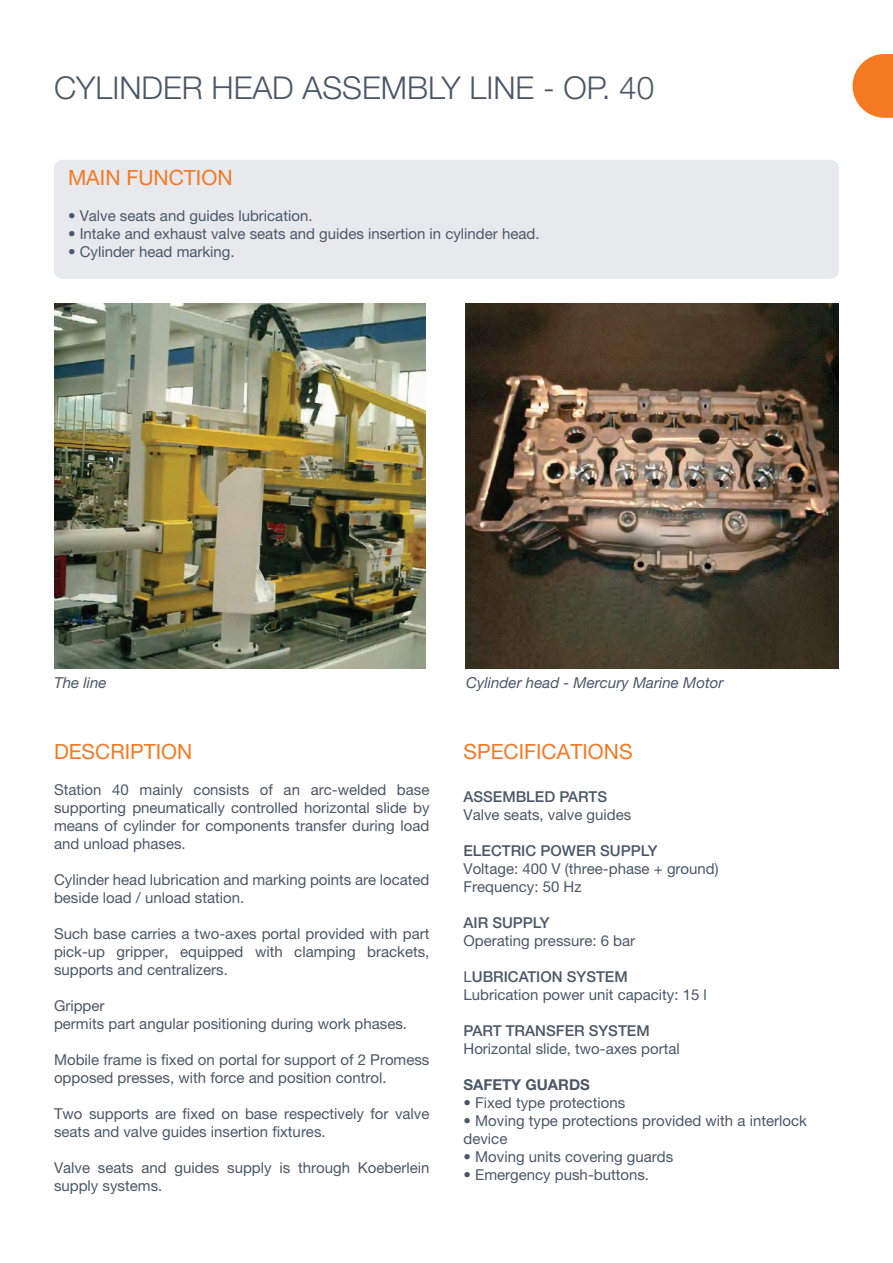
<style>
.page{position:relative;width:893px;height:1263px;background:#fff}
.page>*{position:absolute;margin:0;border:0;box-sizing:border-box;transform-origin:0 0}
.Stile_di_paragrafo_1{font:300 31.5px "Helvetica Neue LT Pro";color:#4b5767}
.Stile_di_paragrafo_1-2{font:21px "Helvetica Neue LT Pro";color:#f47921}
.Stile_di_paragrafo_1-3{font:italic 15.15px "Helvetica Neue LT Pro";color:#4b5767}
.Stile_di_paragrafo_1-4{font:15px/18px "Helvetica Neue LT Pro";color:#4b5767}
.Stile_di_paragrafo_1-5{font:500 15px "Helvetica Neue LT Pro";color:#4b5767}
.Stile_di_paragrafo_1-6{font:700 15px "Helvetica Neue LT Pro";color:#4b5767}
.s1{font-weight:400}
</style>
<div class="page">
<svg style="left:853px;top:54px;width:40px;height:64px"></svg>
<div style="left:54px;top:160px;width:785px;height:119px;background:#e7e9ed;border-radius:9px"></div>
<img style="left:54px;top:303px;width:372px;height:365px">
<img style="left:466px;top:303px;width:373px;height:365px">
<p class="Stile_di_paragrafo_1" style="left:54px;top:68px;width:602px">CYLINDER HEAD ASSEMBLY LINE - OP. 40</p>
<p class="Stile_di_paragrafo_1-2" style="left:68px;top:165px;width:166px">MAIN FUNCTION</p>
<p class="Stile_di_paragrafo_1-4" style="left:68px;top:207px;width:246px">• Valve seats and guides lubrication.</p>
<p class="Stile_di_paragrafo_1-4" style="left:68px;top:225px;width:473px">• Intake and exhaust valve seats and guides insertion in cylinder head.</p>
<p class="Stile_di_paragrafo_1-4" style="left:68px;top:243px;width:168px">• Cylinder head marking.</p>
<p class="Stile_di_paragrafo_1-3" style="left:54px;top:673px;width:54px">The line</p>
<p class="Stile_di_paragrafo_1-3" style="left:466px;top:673px;width:259px">Cylinder head - Mercury Marine Motor</p>
<p class="Stile_di_paragrafo_1-2" style="left:54px;top:739px;width:140px">DESCRIPTION</p>
<p class="Stile_di_paragrafo_1-4" style="left:54px;top:781px;width:377px;text-align:justify">Station 40 mainly consists of an arc-welded base supporting pneumatically controlled horizontal slide by means of cylinder for components transfer during load and unload phases.</p>
<p class="Stile_di_paragrafo_1-4" style="left:54px;top:871px;width:377px">Cylinder head lubrication and marking points are located beside load / unload station.</p>
<p class="Stile_di_paragrafo_1-4" style="left:54px;top:925px;width:377px;text-align:justify">Such base carries a two-axes portal provided with part pick-up gripper, equipped with clamping brackets, supports and centralizers.</p>
<p class="Stile_di_paragrafo_1-4" style="left:54px;top:997px;width:52px">Gripper</p>
<p class="Stile_di_paragrafo_1-4" style="left:54px;top:1015px;width:355px">permits part angular positioning during work phases.</p>
<p class="Stile_di_paragrafo_1-4" style="left:54px;top:1051px;width:377px">Mobile frame is fixed on portal for support of 2 Promess opposed presses, with force and position control.</p>
<p class="Stile_di_paragrafo_1-4" style="left:54px;top:1105px;width:377px">Two supports are fixed on base respectively for valve seats and valve guides insertion fixtures.</p>
<p class="Stile_di_paragrafo_1-4" style="left:54px;top:1159px;width:377px">Valve seats and guides supply is through Koeberlein supply systems.</p>
<p class="Stile_di_paragrafo_1-2" style="left:463px;top:739px;width:171px">SPECIFICATIONS</p>
<p class="Stile_di_paragrafo_1-5" style="left:463px;top:788px;width:145px">ASSEMBLED PARTS</p>
<p class="Stile_di_paragrafo_1-4" style="left:463px;top:806px;width:169px">Valve seats, valve guides</p>
<p class="Stile_di_paragrafo_1-5" style="left:463px;top:842px;width:195px">ELECTRIC POWER SUPPLY</p>
<p class="Stile_di_paragrafo_1-4" style="left:463px;top:860px;width:257px">Voltage: 400 V (three-phase + ground)</p>
<p class="Stile_di_paragrafo_1-4" style="left:463px;top:878px;width:120px">Frequency: 50 Hz</p>
<p class="Stile_di_paragrafo_1-5" style="left:463px;top:914px;width:88px">AIR SUPPLY</p>
<p class="Stile_di_paragrafo_1-4" style="left:463px;top:932px;width:173px">Operating pressure: 6 bar</p>
<p class="Stile_di_paragrafo_1-5" style="left:463px;top:968px;width:166px"><span class="s1">L</span>UBRICATION SYSTEM</p>
<p class="Stile_di_paragrafo_1-4" style="left:463px;top:986px;width:245px">Lubrication power unit capacity: 15 l</p>
<p class="Stile_di_paragrafo_1-5" style="left:463px;top:1022px;width:188px">PART TRANSFER SYSTEM</p>
<p class="Stile_di_paragrafo_1-4" style="left:463px;top:1040px;width:218px">Horizontal slide, two-axes portal</p>
<p class="Stile_di_paragrafo_1-6" style="left:463px;top:1076px;width:128px">SAFETY GUARDS</p>
<p class="Stile_di_paragrafo_1-4" style="left:463px;top:1094px;width:163px">• Fixed type protections</p>
<p class="Stile_di_paragrafo_1-4" style="left:463px;top:1112px;width:345px">• Moving type protections provided with a interlock device</p>
<p class="Stile_di_paragrafo_1-4" style="left:463px;top:1148px;width:211px">• Moving units covering guards</p>
<p class="Stile_di_paragrafo_1-4" style="left:463px;top:1166px;width:187px">• Emergency push-buttons.</p>
</div>
